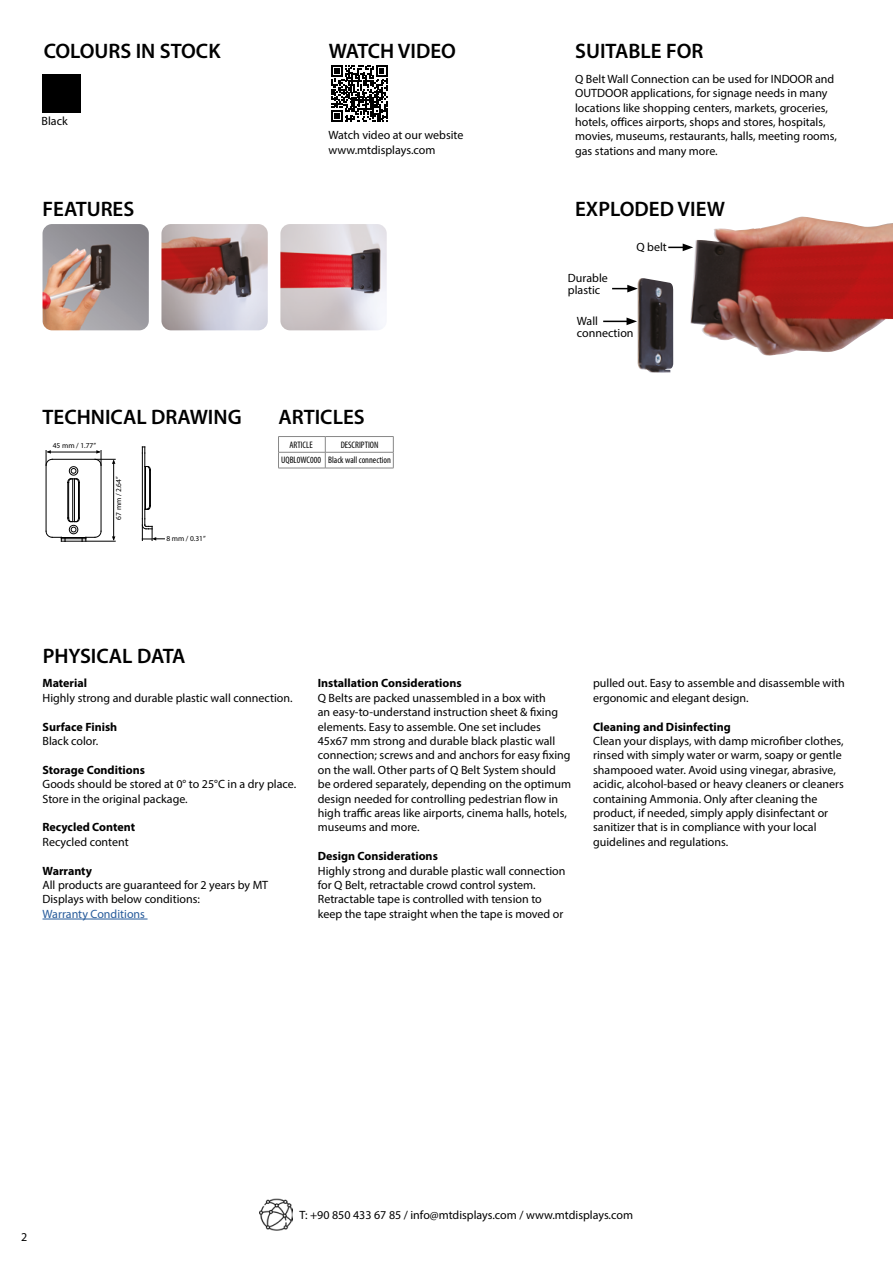
<style>
.page{position:relative;width:893px;height:1263px;background:#fff}
.page>*{position:absolute;margin:0;border:0;box-sizing:border-box;transform-origin:0 0}
.t1{font:600 21px "Myriad Pro";color:#000}
.t2{font:12px/14.4px "Myriad Pro";color:#000}
.t3{font:700 12px "Myriad Pro";color:#000}
.t4{font:12px "Myriad Pro";color:#275b9b}
.t5{font:condensed 9.45px/15px "Myriad Pro";color:#000;text-align:center}
.t6{font:7.5px "Myriad Pro";color:#000}
</style>
<div class="page">
<img style="left:260px;top:1198px;width:33px;height:33px">
<div style="left:42px;top:74px;width:39px;height:39px;background:#000"></div>
<img style="left:637px;top:217px;width:256px;height:156px">
<svg style="left:612px;top:285px;width:26px;height:7px"></svg>
<svg style="left:603px;top:318px;width:34px;height:7px"></svg>
<svg style="left:668px;top:244px;width:25px;height:7px"></svg>
<img style="left:43px;top:224px;width:106px;height:106px">
<img style="left:161px;top:224px;width:107px;height:106px">
<img style="left:280px;top:224px;width:107px;height:106px">
<hr style="left:43px;top:919px;width:105px;height:1px;background:#275b9b">
<svg style="left:142px;top:446px;width:3px;height:7px"></svg>
<hr style="left:142px;top:453px;width:1px;height:66px;background:#000">
<hr style="left:144px;top:453px;width:1px;height:66px;background:#000">
<svg style="left:146px;top:466px;width:5px;height:4px"></svg>
<svg style="left:145px;top:506px;width:6px;height:4px"></svg>
<hr style="left:149px;top:470px;width:1px;height:36px;background:#000">
<hr style="left:145px;top:466px;width:1px;height:43px;background:#000">
<hr style="left:150px;top:470px;width:1px;height:36px;background:#000">
<hr style="left:101px;top:465px;width:1px;height:66px;background:#000">
<hr style="left:46px;top:465px;width:1px;height:66px;background:#000">
<hr style="left:52px;top:459px;width:43px;height:1px;background:#000">
<hr style="left:78px;top:482px;width:1px;height:36px;background:#000">
<hr style="left:74px;top:479px;width:1px;height:43px;background:#000">
<hr style="left:79px;top:482px;width:1px;height:36px;background:#000">
<hr style="left:67px;top:482px;width:1px;height:36px;background:#000">
<hr style="left:68px;top:482px;width:1px;height:36px;background:#000">
<hr style="left:72px;top:479px;width:1px;height:43px;background:#000">
<svg style="left:67px;top:466px;width:13px;height:17px"></svg>
<hr style="left:113px;top:461px;width:1px;height:78px;background:#000">
<hr style="left:48px;top:452px;width:51px;height:1px;background:#000">
<svg style="left:94px;top:450px;width:21px;height:16px"></svg>
<svg style="left:45px;top:517px;width:70px;height:25px"></svg>
<svg style="left:142px;top:519px;width:22px;height:21px"></svg>
<svg style="left:45px;top:450px;width:8px;height:16px"></svg>
<hr style="left:278px;top:436px;width:47px;height:1px;background:#878787">
<hr style="left:325px;top:436px;width:68px;height:1px;background:#878787">
<hr style="left:278px;top:452px;width:47px;height:1px;background:#878787">
<svg style="left:278px;top:437px;width:1px;height:31px"></svg>
<hr style="left:325px;top:452px;width:68px;height:1px;background:#878787">
<svg style="left:325px;top:437px;width:1px;height:31px"></svg>
<svg style="left:393px;top:437px;width:1px;height:31px"></svg>
<hr style="left:278px;top:468px;width:47px;height:1px;background:#878787">
<hr style="left:325px;top:468px;width:68px;height:1px;background:#878787">
<svg style="left:331px;top:65px;width:57px;height:57px"></svg>
<h1 class="t1" style="left:44px;top:38px;width:178px">COLOURS IN STOCK</h1>
<h1 class="t1" style="left:575px;top:38px;width:130px">SUITABLE FOR</h1>
<p class="t2" style="left:575px;top:71px;width:263px">Q Belt Wall Connection can be used for INDOOR and OUTDOOR applications, for signage needs in many locations like shopping centers, markets, groceries, hotels, offices airports, shops and stores, hospitals, movies, museums, restaurants, halls, meeting rooms, gas stations and many more.</p>
<h1 class="t1" style="left:329px;top:38px;width:129px">WATCH VIDEO</h1>
<p class="t2" style="left:42px;top:114px;width:28px">Black</p>
<p class="t2" style="left:328px;top:128px;width:137px">Watch video at our website www.mtdisplays.com</p>
<h1 class="t1" style="left:43px;top:195px;width:93px">FEATURES</h1>
<h1 class="t1" style="left:43px;top:403px;width:201px">TECHNICAL DRAWING</h1>
<p class="t6" style="left:53px;top:440px;width:45px">45 mm / 1.77”</p>
<p class="t6" style="left:114px;top:520px;width:45px;rotate:-90deg">67 mm / 2.64”</p>
<p class="t6" style="left:166px;top:534px;width:41px">8 mm / 0.31”</p>
<h1 class="t1" style="left:278px;top:403px;width:88px">ARTICLES</h1>
<p class="t5" style="left:281px;top:437px;width:41px">ARTICLE<br>UQBL0WC000</p>
<p class="t5" style="left:328px;top:437px;width:64px">DESCRIPTION<br>Black wall connection</p>
<h1 class="t1" style="left:575px;top:195px;width:151px">EXPLODED VIEW</h1>
<p class="t2" style="left:568px;top:272px;width:41px;line-height:12px">Durable plastic</p>
<p class="t2" style="left:636px;top:240px;width:32px">Q belt</p>
<p class="t2" style="left:577px;top:315px;width:58px;line-height:12px">Wall connection</p>
<h1 class="t1" style="left:43px;top:643px;width:144px">PHYSICAL DATA</h1>
<p class="t3" style="left:43px;top:675px;width:46px">Material</p>
<p class="t2" style="left:43px;top:690px;width:252px">Highly strong and durable plastic wall connection.</p>
<p class="t3" style="left:43px;top:719px;width:76px">Surface Finish</p>
<p class="t2" style="left:43px;top:733px;width:57px">Black color.</p>
<p class="t3" style="left:43px;top:762px;width:104px">Storage Conditions</p>
<p class="t2" style="left:43px;top:777px;width:255px">Goods should be stored at 0° to 25°C in a dry place.<br>Store in the original package.</p>
<p class="t3" style="left:43px;top:819px;width:94px">Recycled Content</p>
<p class="t2" style="left:43px;top:834px;width:88px">Recycled content</p>
<p class="t3" style="left:43px;top:863px;width:51px">Warranty</p>
<p class="t2" style="left:43px;top:877px;width:227px">All products are guaranteed for 2 years by MT<br>Displays with below conditions:</p>
<p class="t4" style="left:43px;top:906px;width:104px">Warranty Conditions</p>
<p class="t3" style="left:318px;top:675px;width:145px">Installation Considerations</p>
<p class="t2" style="left:318px;top:690px;width:255px">Q Belts are packed unassembled in a box with<br>an easy-to-understand instruction sheet &amp; fixing elements. Easy to assemble. One set includes 45x67 mm strong and durable black plastic wall connection; screws and and anchors for easy fixing on the wall. Other parts of Q Belt System should be ordered separately, depending on the optimum design needed for controlling pedestrian flow in high traffic areas like airports, cinema halls, hotels, museums and more.</p>
<p class="t3" style="left:318px;top:848px;width:122px">Design Considerations</p>
<p class="t2" style="left:318px;top:863px;width:249px">Highly strong and durable plastic wall connection for Q Belt, retractable crowd control system.<br>Retractable tape is controlled with tension to keep the tape straight when the tape is moved or</p>
<p class="t2" style="left:593px;top:676px;width:253px">pulled out. Easy to assemble and disassemble with ergonomic and elegant design.</p>
<p class="t3" style="left:593px;top:719px;width:139px">Cleaning and Disinfecting</p>
<p class="t2" style="left:593px;top:733px;width:252px">Clean your displays, with damp microfiber clothes, rinsed with simply water or warm, soapy or gentle shampooed water. Avoid using vinegar, abrasive, acidic, alcohol-based or heavy cleaners or cleaners containing Ammonia. Only after cleaning the product, if needed, simply apply disinfectant or sanitizer that is in compliance with your local guidelines and regulations.</p>
<p class="t2" style="left:21px;top:1229px;width:8px">2</p>
<p class="t2" style="left:299px;top:1207px;width:335px">T: +90 850 433 67 85 / info@mtdisplays.com / www.mtdisplays.com</p>
</div>
